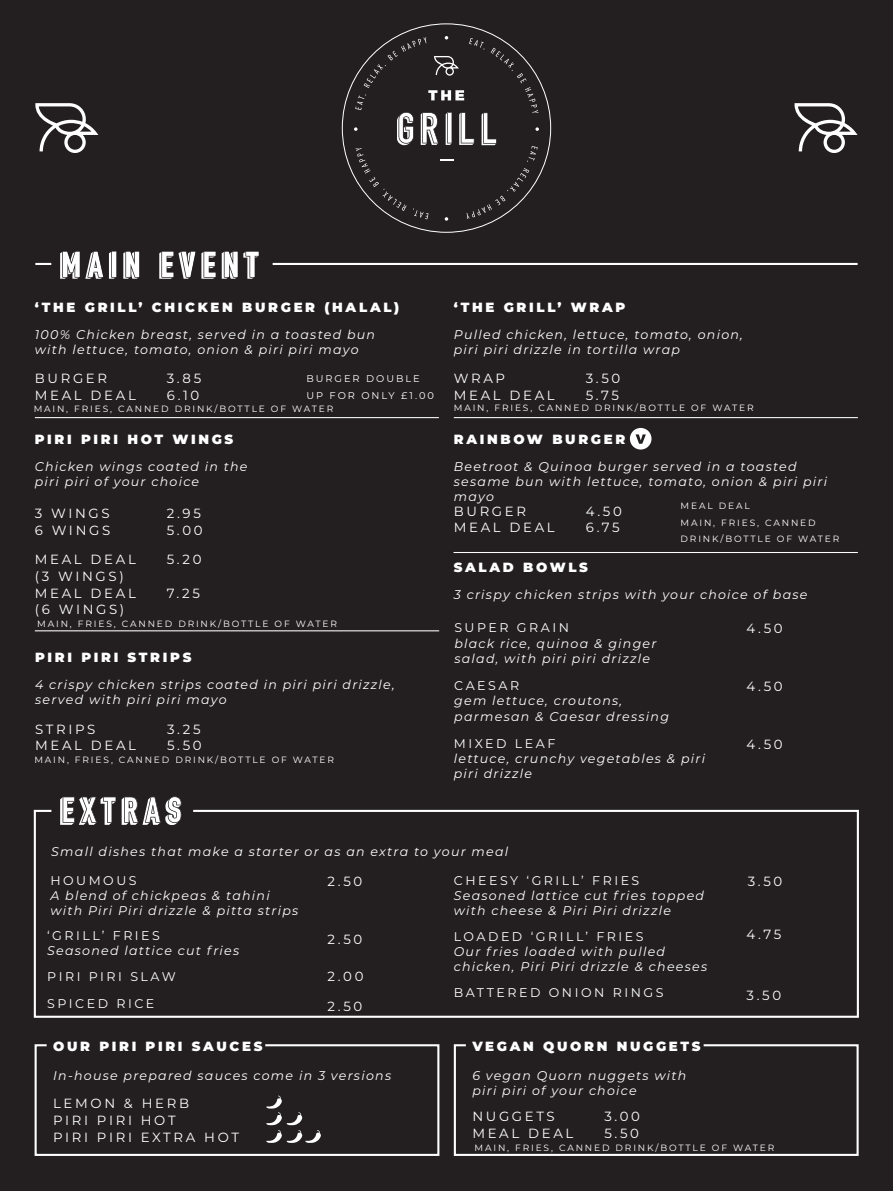
<style>
.page{position:relative;width:893px;height:1191px;background:#231f20}
.page>*{position:absolute;margin:0;border:0;box-sizing:border-box;transform-origin:0 0}
.t1{font:13.3px/16.8px "Montserrat";letter-spacing:.2em;color:#fff}
.t2{font:900 13.3px "Montserrat";letter-spacing:.2em;color:#fff}
.t3{font:italic 12.6px/15.1px "Montserrat";letter-spacing:.1em;color:#fff}
.t4{font:12.6px "Montserrat";letter-spacing:.2em;color:#fff}
.t5{font:9.8px/16.8px "Montserrat";letter-spacing:.2em;color:#fff}
.t6{font:9.1px/16.8px "Montserrat";letter-spacing:.2em;color:#fff}
</style>
<div class="page">
<svg style="left:354px;top:36px;width:185px;height:185px"></svg>
<svg style="left:35px;top:103px;width:63px;height:50px"></svg>
<svg style="left:794px;top:103px;width:64px;height:50px"></svg>
<svg style="left:60px;top:251px;width:57px;height:28px"></svg>
<svg style="left:123px;top:251px;width:17px;height:28px"></svg>
<svg style="left:159px;top:251px;width:57px;height:28px"></svg>
<svg style="left:222px;top:251px;width:37px;height:28px"></svg>
<hr style="left:273px;top:263px;width:585px;height:2px;background:#fff">
<svg style="left:35px;top:263px;width:16px;height:2px"></svg>
<hr style="left:35px;top:417px;width:404px;height:1px;background:#fff">
<hr style="left:454px;top:417px;width:404px;height:1px;background:#fff">
<div style="left:630px;top:428px;width:21px;height:21px;background:#fff;border-radius:50%"></div>
<svg style="left:636px;top:434px;width:10px;height:10px"></svg>
<hr style="left:35px;top:630px;width:404px;height:1px;background:#fff">
<hr style="left:454px;top:552px;width:404px;height:1px;background:#fff">
<svg style="left:33px;top:808px;width:826px;height:210px"></svg>
<svg style="left:60px;top:797px;width:56px;height:28px"></svg>
<svg style="left:122px;top:796px;width:59px;height:29px"></svg>
<svg style="left:453px;top:1044px;width:406px;height:112px"></svg>
<svg style="left:34px;top:1044px;width:406px;height:112px"></svg>
<svg style="left:266px;top:1095px;width:55px;height:47px"></svg>
<p class="t2" style="left:35px;top:297px;width:366px">‘THE GRILL’ CHICKEN BURGER (HALAL)</p>
<p class="t3" style="left:35px;top:326px;width:342px">100% Chicken breast, served in a toasted bun with lettuce, tomato, onion &amp; piri piri mayo</p>
<p class="t1" style="left:35px;top:370px;width:102px">BURGER<br>MEAL DEAL</p>
<p class="t1" style="left:167px;top:370px;width:36px">3.85<br>6.10</p>
<p class="t5" style="left:306px;top:370px;width:129px">BURGER DOUBLE<br>UP FOR ONLY £1.00</p>
<p class="t6" style="left:34px;top:400px;width:301px">MAIN, FRIES, CANNED DRINK/BOTTLE OF WATER</p>
<p class="t2" style="left:35px;top:429px;width:200px">PIRI PIRI HOT WINGS</p>
<p class="t3" style="left:35px;top:458px;width:214px">Chicken wings coated in the piri piri of your choice</p>
<p class="t1" style="left:35px;top:504px;width:77px">3 WINGS<br>6 WINGS</p>
<p class="t1" style="left:167px;top:504px;width:37px">2.95<br>5.00</p>
<p class="t1" style="left:35px;top:550px;width:102px">MEAL DEAL (3 WINGS)<br>MEAL DEAL (6 WINGS)</p>
<p class="t1" style="left:167px;top:550px;width:36px">5.20</p>
<p class="t1" style="left:167px;top:584px;width:35px">7.25</p>
<p class="t6" style="left:37px;top:614px;width:301px">MAIN, FRIES, CANNED DRINK/BOTTLE OF WATER</p>
<p class="t2" style="left:35px;top:647px;width:158px">PIRI PIRI STRIPS</p>
<p class="t3" style="left:35px;top:676px;width:361px">4 crispy chicken strips coated in piri piri drizzle, served with piri piri mayo</p>
<p class="t1" style="left:35px;top:720px;width:102px">STRIPS<br>MEAL DEAL</p>
<p class="t1" style="left:167px;top:720px;width:36px">3.25<br>5.50</p>
<p class="t6" style="left:34px;top:750px;width:301px">MAIN, FRIES, CANNED DRINK/BOTTLE OF WATER</p>
<p class="t2" style="left:454px;top:297px;width:173px">‘THE GRILL’ WRAP</p>
<p class="t3" style="left:454px;top:326px;width:291px">Pulled chicken, lettuce, tomato, onion, piri piri drizzle in tortilla wrap</p>
<p class="t1" style="left:454px;top:370px;width:102px">WRAP<br>MEAL DEAL</p>
<p class="t1" style="left:586px;top:370px;width:36px">3.50<br>5.75</p>
<p class="t6" style="left:454px;top:399px;width:301px">MAIN, FRIES, CANNED DRINK/BOTTLE OF WATER</p>
<p class="t2" style="left:454px;top:429px;width:173px">RAINBOW BURGER</p>
<p class="t3" style="left:454px;top:458px;width:375px">Beetroot &amp; Quinoa burger served in a toasted sesame bun with lettuce, tomato, onion &amp; piri piri mayo</p>
<p class="t6" style="left:681px;top:497px;width:160px">MEAL DEAL<br>MAIN, FRIES, CANNED<br>DRINK/BOTTLE OF WATER</p>
<p class="t1" style="left:454px;top:502px;width:102px">BURGER<br>MEAL DEAL</p>
<p class="t1" style="left:586px;top:502px;width:38px">4.50<br>6.75</p>
<p class="t2" style="left:454px;top:557px;width:136px">SALAD BOWLS</p>
<p class="t3" style="left:454px;top:587px;width:355px">3 crispy chicken strips with your choice of base</p>
<p class="t4" style="left:454px;top:619px;width:116px">SUPER GRAIN</p>
<p class="t3" style="left:454px;top:635px;width:204px">black rice, quinoa &amp; ginger salad, with piri piri drizzle</p>
<p class="t4" style="left:454px;top:677px;width:66px">CAESAR</p>
<p class="t3" style="left:454px;top:693px;width:216px">gem lettuce, croutons, parmesan &amp; Caesar dressing</p>
<p class="t4" style="left:454px;top:735px;width:103px">MIXED LEAF</p>
<p class="t3" style="left:454px;top:750px;width:253px">lettuce, crunchy vegetables &amp; piri piri drizzle</p>
<p class="t1" style="left:746px;top:619px;width:38px">4.50</p>
<p class="t1" style="left:746px;top:677px;width:38px">4.50</p>
<p class="t1" style="left:746px;top:735px;width:38px">4.50</p>
<p class="t3" style="left:51px;top:843px;width:458px">Small dishes that make a starter or as an extra to your meal</p>
<p class="t4" style="left:50px;top:871px;width:88px">HOUMOUS</p>
<p class="t1" style="left:328px;top:872px;width:36px">2.50</p>
<p class="t3" style="left:50px;top:887px;width:250px">A blend of chickpeas &amp; tahini with Piri Piri drizzle &amp; pitta strips</p>
<p class="t1" style="left:328px;top:930px;width:36px">2.50</p>
<p class="t4" style="left:47px;top:926px;width:114px">‘GRILL’ FRIES</p>
<p class="t3" style="left:47px;top:942px;width:194px">Seasoned lattice cut fries</p>
<p class="t4" style="left:47px;top:968px;width:130px">PIRI PIRI SLAW</p>
<p class="t1" style="left:328px;top:967px;width:37px">2.00</p>
<p class="t4" style="left:47px;top:994px;width:109px">SPICED RICE</p>
<p class="t1" style="left:328px;top:997px;width:36px">2.50</p>
<p class="t2" style="left:53px;top:1036px;width:211px">OUR PIRI PIRI SAUCES</p>
<p class="t3" style="left:53px;top:1067px;width:339px">In-house prepared sauces come in 3 versions</p>
<p class="t1" style="left:53px;top:1094px;width:187px">LEMON &amp; HERB<br>PIRI PIRI HOT<br>PIRI PIRI EXTRA HOT</p>
<p class="t4" style="left:454px;top:871px;width:187px">CHEESY ‘GRILL’ FRIES</p>
<p class="t1" style="left:748px;top:872px;width:36px">3.50</p>
<p class="t3" style="left:454px;top:887px;width:252px">Seasoned lattice cut fries topped with cheese &amp; Piri Piri drizzle</p>
<p class="t4" style="left:454px;top:927px;width:191px">LOADED ‘GRILL’ FRIES</p>
<p class="t1" style="left:746px;top:925px;width:36px">4.75</p>
<p class="t3" style="left:454px;top:943px;width:255px">Our fries loaded with pulled chicken, Piri Piri drizzle &amp; cheeses</p>
<p class="t4" style="left:454px;top:984px;width:211px">BATTERED ONION RINGS</p>
<p class="t1" style="left:746px;top:986px;width:36px">3.50</p>
<p class="t2" style="left:472px;top:1036px;width:230px">VEGAN QUORN NUGGETS</p>
<p class="t3" style="left:472px;top:1067px;width:216px">6 vegan Quorn nuggets with piri piri of your choice</p>
<p class="t1" style="left:472px;top:1107px;width:102px">NUGGETS<br>MEAL DEAL</p>
<p class="t1" style="left:604px;top:1107px;width:37px">3.00<br>5.50</p>
<p class="t6" style="left:475px;top:1139px;width:301px">MAIN, FRIES, CANNED DRINK/BOTTLE OF WATER</p>
</div>
